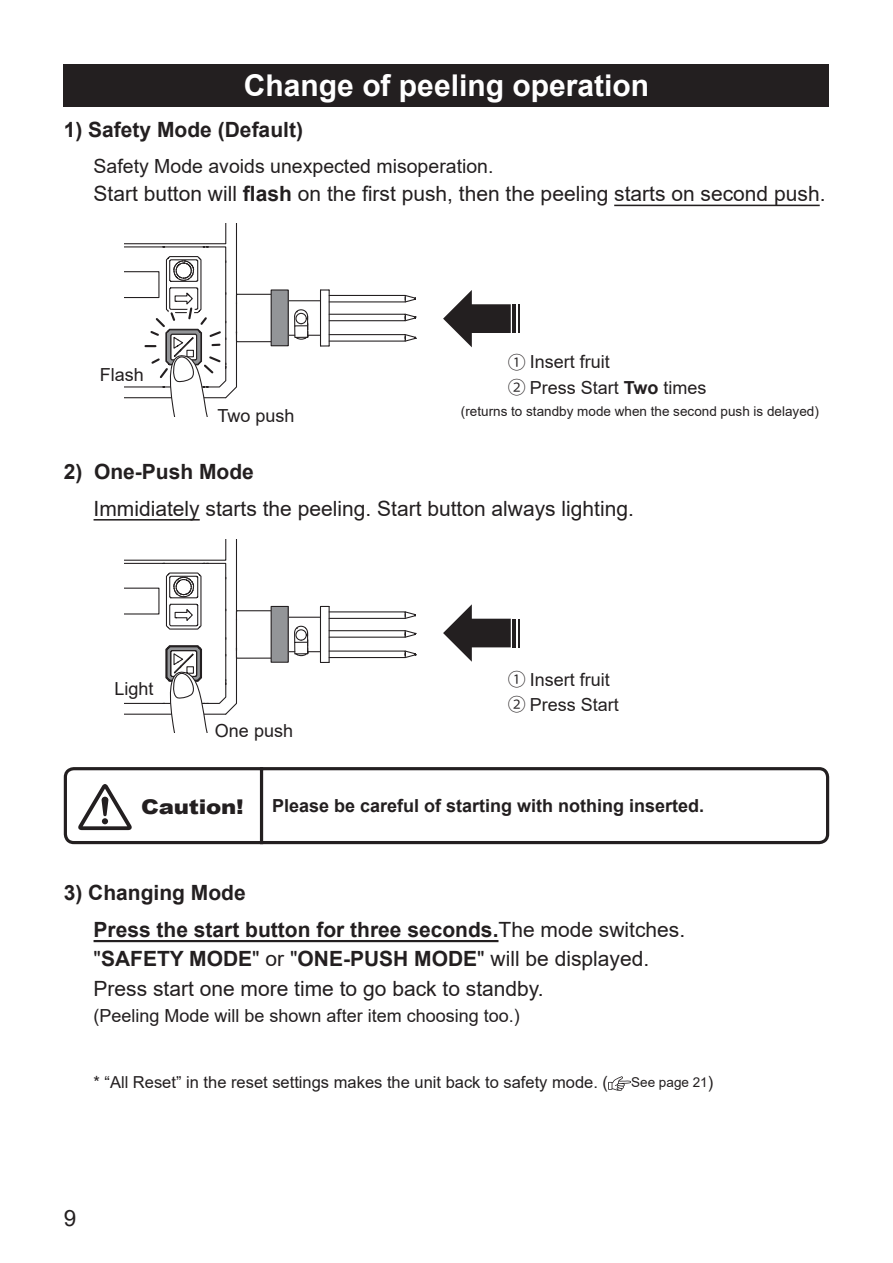
<style>
.page{position:relative;width:893px;height:1263px;background:#fff}
.page>*{position:absolute;margin:0;border:0;box-sizing:border-box;transform-origin:0 0}
.t1{font:700 30px "Arial";color:#fff}
.t2{font:22.5px "Arial";color:#231f20}
.t3{font:21px/29.4px "Arial";color:#231f20}
.t4{font:700 21px/36.8px "Arial";color:#231f20}
.t5{font:900 20.25px "Arial";letter-spacing:-.01em;color:#231f20;scale:1.13 1}
.t6{font:19.5px "Arial";color:#231f20}
.t7{font:18px/25.5px "Arial";color:#231f20}
.t8{font:700 18px "Arial";color:#231f20}
.t9{font:16.5px "Arial";color:#231f20}
.t10{font:13.5px "Arial";color:#231f20}
.s1{font-weight:700}
.s2{font-family:"Koz Go Pro"}
.s3{font-weight:400}
.s4{font-size:16.5px}
</style>
<div class="page">
<hr style="left:614px;top:205px;width:206px;height:1px;background:#231f20">
<hr style="left:94px;top:519px;width:106px;height:2px;background:#231f20">
<hr style="left:94px;top:940px;width:404px;height:2px;background:#231f20">
<div style="left:64px;top:64px;width:765px;height:42px;background:#231f20"></div>
<svg style="left:288px;top:289px;width:128px;height:58px"></svg>
<div style="left:271px;top:290px;width:17px;height:56px;background:#939598"></div>
<div style="left:271px;top:289px;width:18px;height:57px;border:1px solid #231f20"></div>
<svg style="left:124px;top:223px;width:148px;height:193px"></svg>
<hr style="left:518px;top:304px;width:2px;height:29px;background:#231f20">
<hr style="left:513px;top:304px;width:3px;height:29px;background:#231f20">
<svg style="left:443px;top:290px;width:68px;height:57px"></svg>
<hr style="left:518px;top:619px;width:2px;height:28px;background:#231f20">
<hr style="left:513px;top:619px;width:3px;height:28px;background:#231f20">
<svg style="left:443px;top:604px;width:68px;height:58px"></svg>
<svg style="left:289px;top:606px;width:127px;height:57px"></svg>
<div style="left:271px;top:606px;width:17px;height:56px;background:#939598"></div>
<div style="left:271px;top:606px;width:18px;height:57px;border:1px solid #231f20"></div>
<svg style="left:124px;top:519px;width:148px;height:214px"></svg>
<svg style="left:63px;top:767px;width:765px;height:78px"></svg>
<svg style="left:608px;top:1076px;width:23px;height:15px"></svg>
<h1 class="t1" style="left:244px;top:64px;width:407px">Change of peeling operation</h1>
<p class="t4" style="left:64px;top:112px;width:241px">1) Safety Mode (Default)</p>
<p class="t6" style="left:94px;top:152px;width:401px">Safety Mode avoids unexpected misoperation.</p>
<p class="t3" style="left:94px;top:179px;width:733px">Start button will <span class="s1">flash</span> on the first push, then the peeling starts on second push.</p>
<p class="t7" style="left:100px;top:361px;width:46px">Flash</p>
<p class="t7" style="left:218px;top:403px;width:79px">Two push</p>
<p class="t7" style="left:508px;top:349px;width:200px"><span class="s2">①</span> Insert fruit<br><span class="s2">②</span> Press Start <span class="s1">Two</span> times</p>
<p class="t10" style="left:461px;top:401px;width:359px">(returns to standby mode when the second push is delayed)</p>
<p class="t4" style="left:64px;top:453px;width:192px">2) One-Push Mode</p>
<p class="t3" style="left:94px;top:493px;width:542px">Immidiately starts the peeling. Start button always lighting.</p>
<p class="t7" style="left:114px;top:676px;width:41px">Light</p>
<p class="t7" style="left:215px;top:717px;width:80px">One push</p>
<p class="t7" style="left:508px;top:666px;width:113px"><span class="s2">①</span> Insert fruit<br><span class="s2">②</span> Press Start</p>
<p class="t5" style="left:141px;top:792px;width:92px">Caution!</p>
<p class="t8" style="left:272px;top:792px;width:434px">Please be careful of starting with nothing inserted.</p>
<p class="t4" style="left:94px;top:874px;width:593px;text-indent:-30px">3) Changing Mode<br>Press the start button for three seconds.<span class="s3">The mode switches.</span></p>
<p class="t3" style="left:94px;top:944px;width:557px">"<span class="s1">SAFETY MODE</span>" or "<span class="s1">ONE-PUSH MODE</span>" will be displayed.<br>Press start one more time to go back to standby.</p>
<p class="t7" style="left:94px;top:1003px;width:428px">(Peeling Mode will be shown after item choosing too.)</p>
<p class="t9" style="left:94px;top:1071px;width:516px">* “All Reset” in the reset settings makes the unit back to safety mode. (</p>
<p class="t10" style="left:631px;top:1073px;width:84px">See page 21<span class="s4">)</span></p>
<p class="t2" style="left:64px;top:1202px;width:14px">9</p>
</div>
